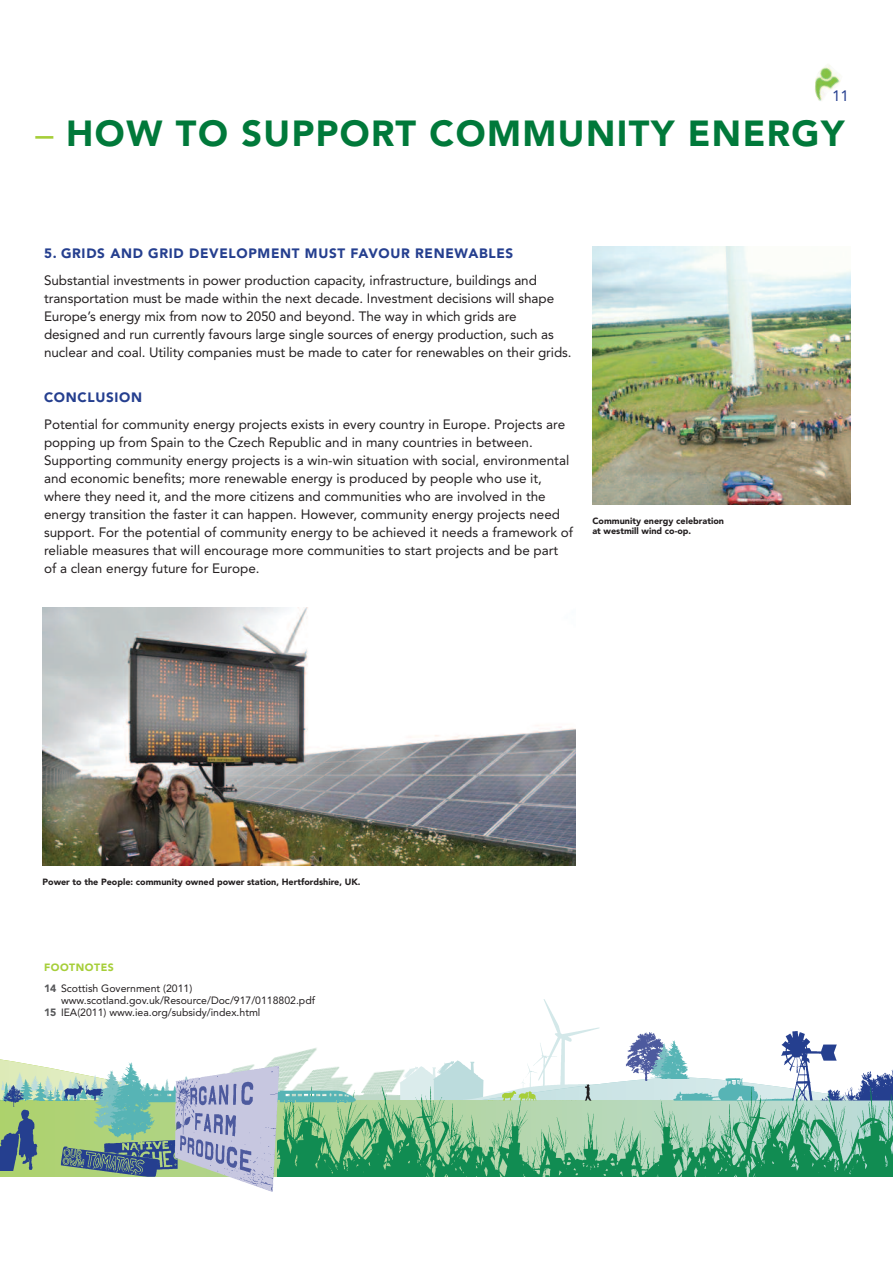
<style>
.page{position:relative;width:893px;height:1263px;background:#fff}
.page>*{position:absolute;margin:0;border:0;box-sizing:border-box;transform-origin:0 0}
.t1{font:900 36px "Avenir";letter-spacing:.04em;color:#00793a}
.t2{font:15px "Avenir";color:#253f8f}
.t3{font:13.5px/18px "Avenir";color:#231f20}
.t4{font:900 13.5px "Avenir";letter-spacing:.05em;color:#253f8f}
.t5{font:10.5px/21px "Avenir";color:#231f20}
.t6{font:900 9px/10.5px "Avenir";color:#231f20}
.s1{font-weight:400;color:#a6ce39}
.s2{font-weight:900;color:#a6ce39}
.s3{font-weight:900;color:#57585a}
</style>
<div class="page">
<img style="left:290px;top:1048px;width:109px;height:29px">
<img style="left:815px;top:64px;width:26px;height:37px">
<svg style="left:399px;top:1066px;width:45px;height:11px"></svg>
<img style="left:437px;top:1065px;width:7px;height:9px">
<img style="left:444px;top:999px;width:155px;height:78px">
<img style="left:673px;top:1077px;width:70px;height:4px">
<img style="left:781px;top:1031px;width:112px;height:50px">
<img style="left:593px;top:1081px;width:300px;height:96px">
<img style="left:381px;top:1080px;width:212px;height:97px">
<img style="left:626px;top:1033px;width:40px;height:48px">
<img style="left:648px;top:1044px;width:10px;height:34px">
<img style="left:658px;top:1040px;width:33px;height:39px">
<img style="left:488px;top:1083px;width:90px;height:17px">
<img style="left:568px;top:1084px;width:37px;height:16px">
<svg style="left:0;top:1054px;width:381px;height:123px"></svg>
<img style="left:168px;top:1062px;width:119px;height:130px">
<img style="left:43px;top:607px;width:532px;height:258px">
<img style="left:592px;top:247px;width:258px;height:258px">
<p class="t2" style="left:832px;top:89px;width:18px">11</p>
<h1 class="t1" style="left:35px;top:119px;width:810px"><span class="s1">–</span> HOW TO SUPPORT COMMUNITY ENERGY</h1>
<p class="t4" style="left:44px;top:248px;width:471px">5. GRIDS AND GRID DEVELOPMENT MUST FAVOUR RENEWABLES</p>
<p class="t3" style="left:44px;top:273px;width:529px">Substantial investments in power production capacity, infrastructure, buildings and transportation must be made within the next decade. Investment decisions will shape Europe’s energy mix from now to 2050 and beyond. The way in which grids are designed and run currently favours large single sources of energy production, such as nuclear and coal. Utility companies must be made to cater for renewables on their grids.</p>
<p class="t4" style="left:44px;top:392px;width:99px">CONCLUSION</p>
<p class="t3" style="left:44px;top:417px;width:531px">Potential for community energy projects exists in every country in Europe. Projects are popping up from Spain to the Czech Republic and in many countries in between.<br>Supporting community energy projects is a win-win situation with social, environmental and economic benefits; more renewable energy is produced by people who use it, where they need it, and the more citizens and communities who are involved in the energy transition the faster it can happen. However, community energy projects need support. For the potential of community energy to be achieved it needs a framework of reliable measures that will encourage more communities to start projects and be part of a clean energy future for Europe.</p>
<p class="t6" style="left:592px;top:516px;width:133px">Community energy celebration at westmill wind co-op.</p>
<p class="t6" style="left:43px;top:877px;width:319px">Power to the People: community owned power station, Hertfordshire, UK.</p>
<p class="t5" style="left:44px;top:958px;width:150px"><span class="s2">FOOTNOTES<br></span><span class="s3">14</span> Scottish Government (2011)</p>
<p class="t5" style="left:44px;top:995px;width:273px;line-height:12px;text-indent:17px">www.scotland.gov.uk/Resource/Doc/917/0118802.pdf<br><span class="s3">15</span> IEA(2011) www.iea.org/subsidy/index.html</p>
</div>
